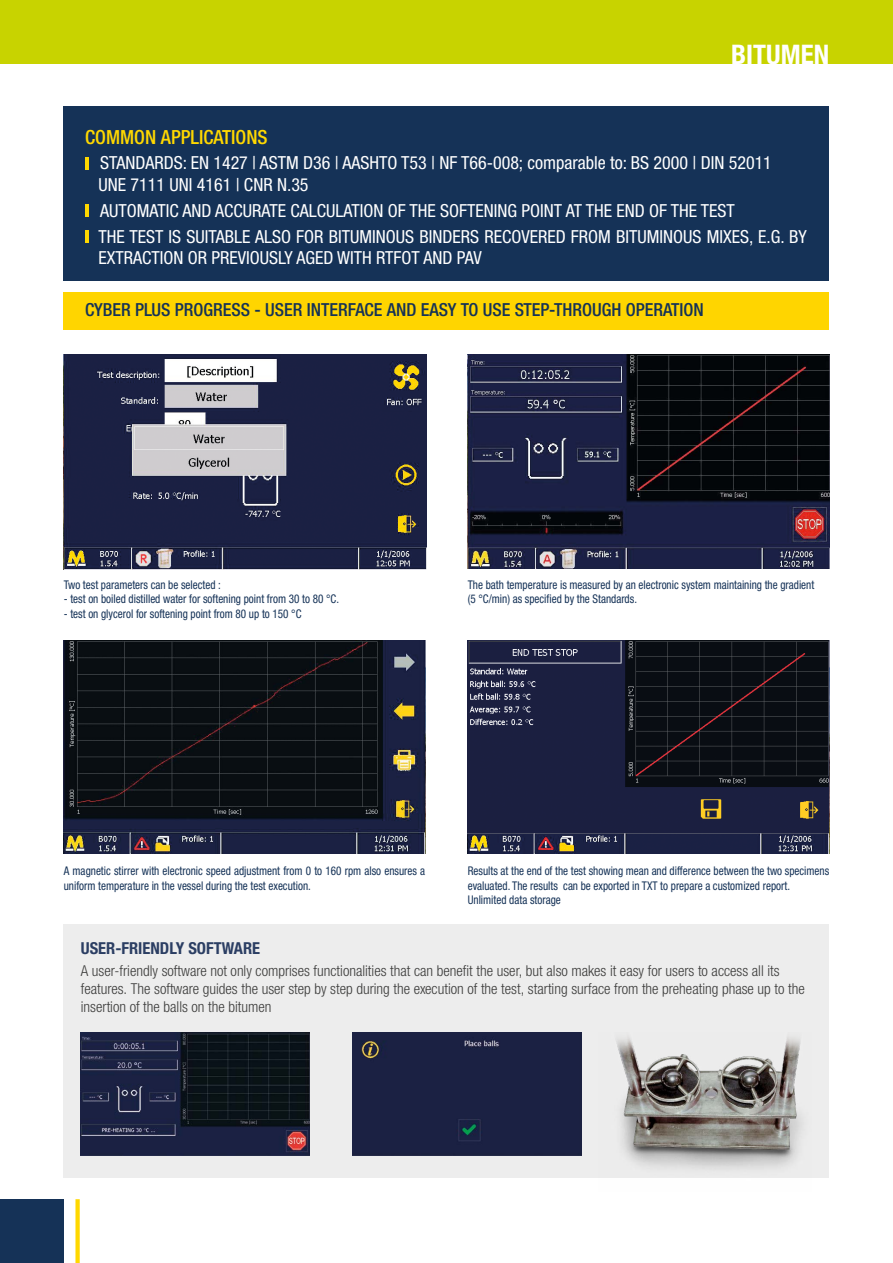
<style>
.page{position:relative;width:893px;height:1263px;background:#fff}
.page>*{position:absolute;margin:0;border:0;box-sizing:border-box;transform-origin:0 0}
.t1{font:700 condensed 27px "Helvetica Neue LTW1 G";color:#fff}
.t2{font:500 condensed 19.5px "Helvetica Neue LTW1 G";color:#ffd800}
.t3{font:condensed 18px/21.6px "Helvetica Neue LTW1 G";color:#fff}
.t4{font:500 condensed 18px "Helvetica Neue LTW1 G";color:#153257}
.t5{font:700 condensed 16.5px "Helvetica Neue LTW1 G";color:#2b3e63}
.t6{font:300 condensed 15px/18px "Helvetica Neue LTW1 G";color:#3c3c3b}
.t7{font:condensed 12px/14.4px "Helvetica Neue LTW1 G";color:#153257;scale:.93 1}
</style>
<div class="page">
<img style="left:64px;top:354px;width:363px;height:216px">
<img style="left:468px;top:354px;width:361px;height:214px">
<img style="left:64px;top:640px;width:361px;height:214px">
<img style="left:468px;top:640px;width:361px;height:214px">
<div style="left:0;top:1199px;width:64px;height:64px;background:#153257"></div>
<div style="left:75px;top:1199px;width:5px;height:64px;background:#ffd800"></div>
<div style="left:64px;top:925px;width:765px;height:253px;background:#ededed"></div>
<div style="left:64px;top:106px;width:765px;height:175px;background:#153257"></div>
<div style="left:0;top:0;width:893px;height:64px;background:#c8d300"></div>
<hr style="left:85px;top:157px;width:4px;height:12px;background:#ffd800">
<hr style="left:85px;top:204px;width:4px;height:13px;background:#ffd800">
<hr style="left:85px;top:230px;width:4px;height:13px;background:#ffd800">
<div style="left:64px;top:292px;width:765px;height:38px;background:#ffd500"></div>
<img style="left:81px;top:1032px;width:229px;height:124px">
<div style="left:353px;top:1032px;width:229px;height:124px;background:#1b2143"></div>
<img style="left:616px;top:1037px;width:187px;height:133px">
<h1 class="t1" style="left:731px;top:39px;width:99px">BITUMEN</h1>
<h2 class="t2" style="left:85px;top:125px;width:184px">COMMON APPLICATIONS</h2>
<h3 class="t3" style="left:99px;top:152px;width:675px">STANDARDS: EN 1427 | ASTM D36 | AASHTO T53 | NF T66-008; comparable to: BS 2000 | DIN 52011<br>UNE 7111 UNI 4161 | CNR N.35</h3>
<h3 class="t3" style="left:99px;top:198px;width:710px;line-height:25.8px">AUTOMATIC AND ACCURATE CALCULATION OF THE SOFTENING POINT AT THE END OF THE TEST<br>THE TEST IS SUITABLE ALSO FOR BITUMINOUS BINDERS RECOVERED FROM BITUMINOUS MIXES, E.G. BY</h3>
<h3 class="t3" style="left:99px;top:247px;width:385px">EXTRACTION OR PREVIOUSLY AGED WITH RTFOT AND PAV</h3>
<h3 class="t4" style="left:85px;top:299px;width:620px">CYBER PLUS PROGRESS - USER INTERFACE AND EASY TO USE STEP-THROUGH OPERATION</h3>
<p class="t7" style="left:64px;top:577px;width:170px">Two test parameters can be selected :</p>
<p class="t7" style="left:64px;top:592px;width:297px">- test on boiled distilled water for softening point from 30 to 80 °C.</p>
<p class="t7" style="left:64px;top:606px;width:257px">- test on glycerol for softening point from 80 up to 150 °C</p>
<p class="t7" style="left:468px;top:577px;width:374px">The bath temperature is measured by an electronic system maintaining the gradient (5 °C/min) as specified by the Standards.</p>
<p class="t7" style="left:64px;top:864px;width:390px">A magnetic stirrer with electronic speed adjustment from 0 to 160 rpm also ensures a uniform temperature in the vessel during the test execution.</p>
<p class="t7" style="left:468px;top:864px;width:390px">Results at the end of the test showing mean and difference between the two specimens evaluated. The results can be exported in TXT to prepare a customized report.<br>Unlimited data storage</p>
<h3 class="t5" style="left:81px;top:938px;width:181px">USER-FRIENDLY SOFTWARE</h3>
<p class="t6" style="left:81px;top:962px;width:725px">A user-friendly software not only comprises functionalities that can benefit the user, but also makes it easy for users to access all its features. The software guides the user step by step during the execution of the test, starting surface from the preheating phase up to the insertion of the balls on the bitumen</p>
</div>
